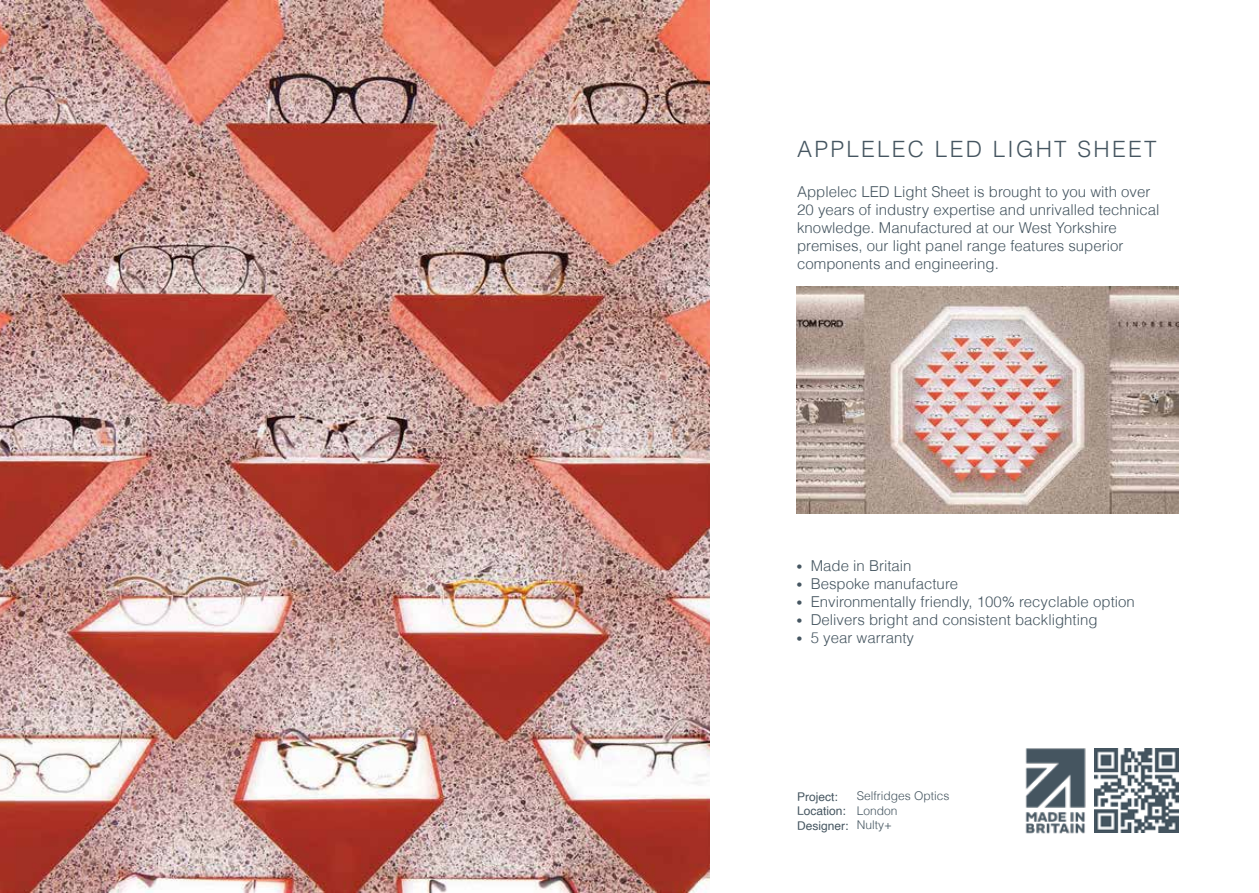
<style>
.page{position:relative;width:1259px;height:893px;background:#fff}
.page>*{position:absolute;margin:0;border:0;box-sizing:border-box;transform-origin:0 0}
.t1{font:300 22.5px "Helvetica";letter-spacing:.1em;color:#455560}
.t2{font:300 15px/18px "Helvetica";color:#455560}
.t3{font:300 12px/14.4px "Helvetica";color:#455560}
.t4{font:12px/14.4px "Helvetica";color:#455560}
.s1{font-size:12px}
</style>
<div class="page">
<img style="left:0;top:0;width:710px;height:893px">
<img style="left:796px;top:286px;width:382px;height:227px">
<img style="left:1025px;top:748px;width:61px;height:86px">
<img style="left:1094px;top:749px;width:84px;height:83px">
<h1 class="t1" style="left:797px;top:135px;width:361px">APPLELEC LED LIGHT SHEET</h1>
<p class="t2" style="left:797px;top:182px;width:364px">Applelec LED Light Sheet is brought to you with over 20 years of industry expertise and unrivalled technical knowledge. Manufactured at our West Yorkshire premises, our light panel range features superior components and engineering.</p>
<p class="t2" style="left:796px;top:557px;width:117px"><span class="s1">•</span> Made in Britain</p>
<p class="t2" style="left:796px;top:575px;width:163px"><span class="s1">•</span> Bespoke manufacture</p>
<p class="t2" style="left:796px;top:593px;width:340px"><span class="s1">•</span> Environmentally friendly, 100% recyclable option</p>
<p class="t2" style="left:796px;top:611px;width:303px"><span class="s1">•</span> Delivers bright and consistent backlighting</p>
<p class="t2" style="left:796px;top:629px;width:119px"><span class="s1">•</span> 5 year warranty</p>
<p class="t4" style="left:797px;top:790px;width:53px">Project:<br>Location:<br>Designer:</p>
<p class="t3" style="left:857px;top:789px;width:94px">Selfridges Optics<br>London<br>Nulty+</p>
</div>
